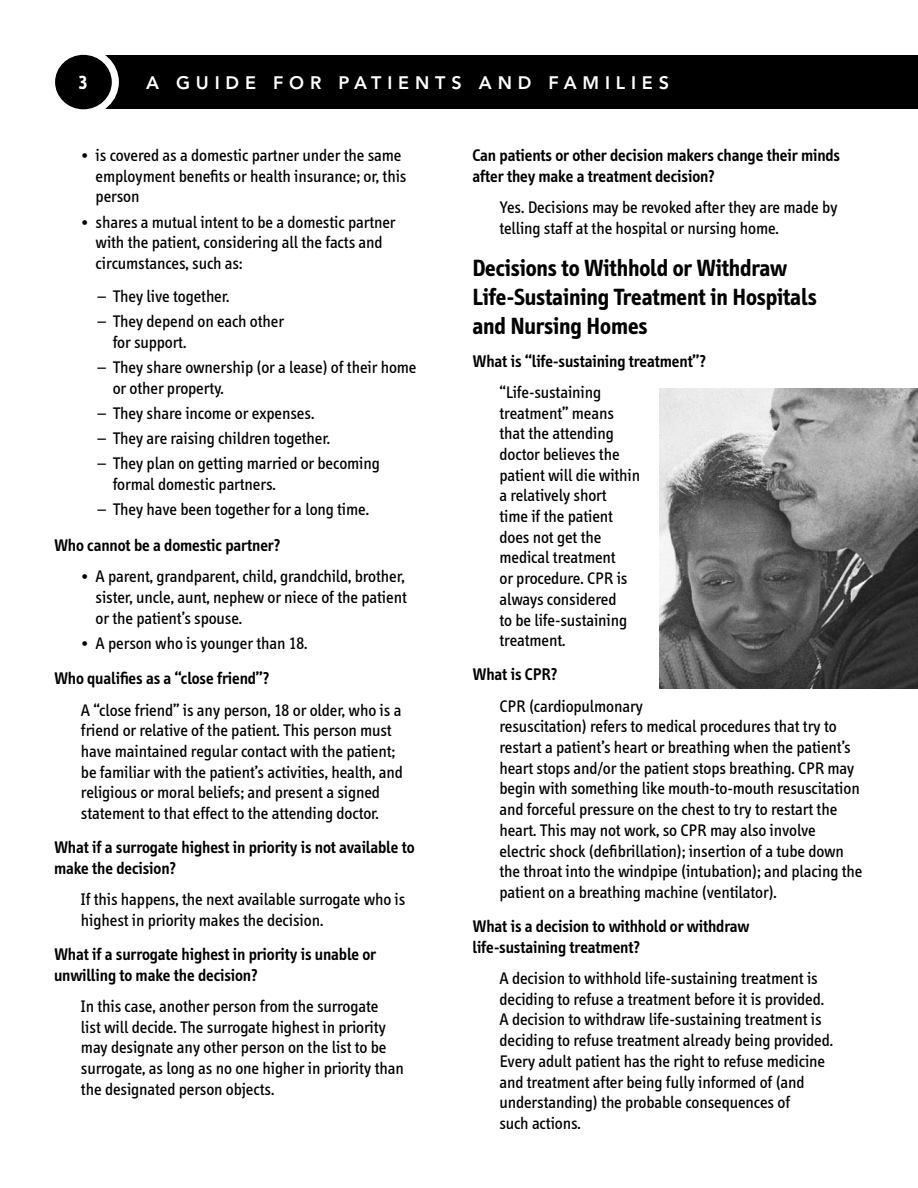
<style>
.page{position:relative;width:918px;height:1188px;background:#fff}
.page>*{position:absolute;margin:0;border:0;box-sizing:border-box;transform-origin:0 0}
.t1{font:700 24px/28.8px "Info";color:#000}
.t2{font:700 19.5px "Info";color:#fff}
.t3{font:800 18px "Avenir";letter-spacing:.325em;color:#fff}
.t4{font:17.25px/20.7px "Info";color:#000}
.t5{font:600 17.25px/20.7px "Info";color:#000}
</style>
<div class="page">
<div style="left:101px;top:55px;width:817px;height:54px;background:#000"></div>
<div style="left:48px;top:48px;width:71px;height:68px;background:#fff;border-radius:50%"></div>
<div style="left:55px;top:55px;width:57px;height:54px;background:#000;border-radius:50%"></div>
<img style="left:660px;top:389px;width:258px;height:299px">
<p class="t2" style="left:78px;top:71px;width:11px">3</p>
<p class="t3" style="left:146px;top:72px;width:525px">A GUIDE FOR PATIENTS AND FAMILIES</p>
<p class="t4" style="left:96px;top:145px;width:312px;text-indent:-15px">• is covered as a domestic partner under the same employment benefits or health insurance; or, this person</p>
<p class="t4" style="left:96px;top:212px;width:301px;text-indent:-15px">• shares a mutual intent to be a domestic partner with the patient, considering all the facts and circumstances, such as:</p>
<p class="t4" style="left:97px;top:286px;width:133px">– They live together.</p>
<p class="t4" style="left:113px;top:311px;width:173px;text-indent:-15px">– They depend on each other for support.</p>
<p class="t4" style="left:113px;top:357px;width:305px;text-indent:-15px">– They share ownership (or a lease) of their home or other property.</p>
<p class="t4" style="left:97px;top:403px;width:218px">– They share income or expenses.</p>
<p class="t4" style="left:97px;top:428px;width:234px">– They are raising children together.</p>
<p class="t4" style="left:113px;top:453px;width:268px;text-indent:-15px">– They plan on getting married or becoming formal domestic partners.</p>
<p class="t4" style="left:97px;top:499px;width:273px">– They have been together for a long time.</p>
<p class="t5" style="left:54px;top:535px;width:228px">Who cannot be a domestic partner?</p>
<p class="t4" style="left:96px;top:566px;width:313px;text-indent:-15px">• A parent, grandparent, child, grandchild, brother, sister, uncle, aunt, nephew or niece of the patient or the patient’s spouse.</p>
<p class="t4" style="left:81px;top:633px;width:228px">• A person who is younger than 18.</p>
<p class="t5" style="left:54px;top:668px;width:217px">Who qualifies as a “close friend”?</p>
<p class="t4" style="left:81px;top:700px;width:323px">A “close friend” is any person, 18 or older, who is a friend or relative of the patient. This person must have maintained regular contact with the patient; be familiar with the patient’s activities, health, and religious or moral beliefs; and present a signed statement to that effect to the attending doctor.</p>
<p class="t5" style="left:54px;top:837px;width:362px">What if a surrogate highest in priority is not available to make the decision?</p>
<p class="t4" style="left:81px;top:889px;width:326px">If this happens, the next available surrogate who is highest in priority makes the decision.</p>
<p class="t5" style="left:54px;top:944px;width:324px">What if a surrogate highest in priority is unable or unwilling to make the decision?</p>
<p class="t4" style="left:81px;top:996px;width:324px">In this case, another person from the surrogate<br>list will decide. The surrogate highest in priority may designate any other person on the list to be surrogate, as long as no one higher in priority than the designated person objects.</p>
<p class="t5" style="left:473px;top:146px;width:369px">Can patients or other decision makers change their minds after they make a treatment decision?</p>
<p class="t4" style="left:499px;top:198px;width:340px">Yes. Decisions may be revoked after they are made by telling staff at the hospital or nursing home.</p>
<h1 class="t1" style="left:472px;top:254px;width:346px">Decisions to Withhold or Withdraw<br>Life-Sustaining Treatment in Hospitals and Nursing Homes</h1>
<p class="t5" style="left:472px;top:351px;width:235px">What is “life-sustaining treatment”?</p>
<p class="t4" style="left:499px;top:382px;width:142px">“Life-sustaining treatment” means that the attending doctor believes the patient will die within a relatively short<br>time if the patient does not get the medical treatment<br>or procedure. CPR is always considered<br>to be life-sustaining treatment.</p>
<p class="t5" style="left:472px;top:665px;width:86px">What is CPR?</p>
<p class="t4" style="left:499px;top:696px;width:364px">CPR (cardiopulmonary<br>resuscitation) refers to medical procedures that try to restart a patient’s heart or breathing when the patient’s heart stops and/or the patient stops breathing. CPR may begin with something like mouth-to-mouth resuscitation and forceful pressure on the chest to try to restart the heart. This may not work, so CPR may also involve electric shock (defibrillation); insertion of a tube down the throat into the windpipe (intubation); and placing the patient on a breathing machine (ventilator).</p>
<p class="t5" style="left:472px;top:916px;width:278px">What is a decision to withhold or withdraw life-sustaining treatment?</p>
<p class="t4" style="left:499px;top:968px;width:335px">A decision to withhold life-sustaining treatment is deciding to refuse a treatment before it is provided.<br>A decision to withdraw life-sustaining treatment is deciding to refuse treatment already being provided.<br>Every adult patient has the right to refuse medicine and treatment after being fully informed of (and understanding) the probable consequences of<br>such actions.</p>
</div>
